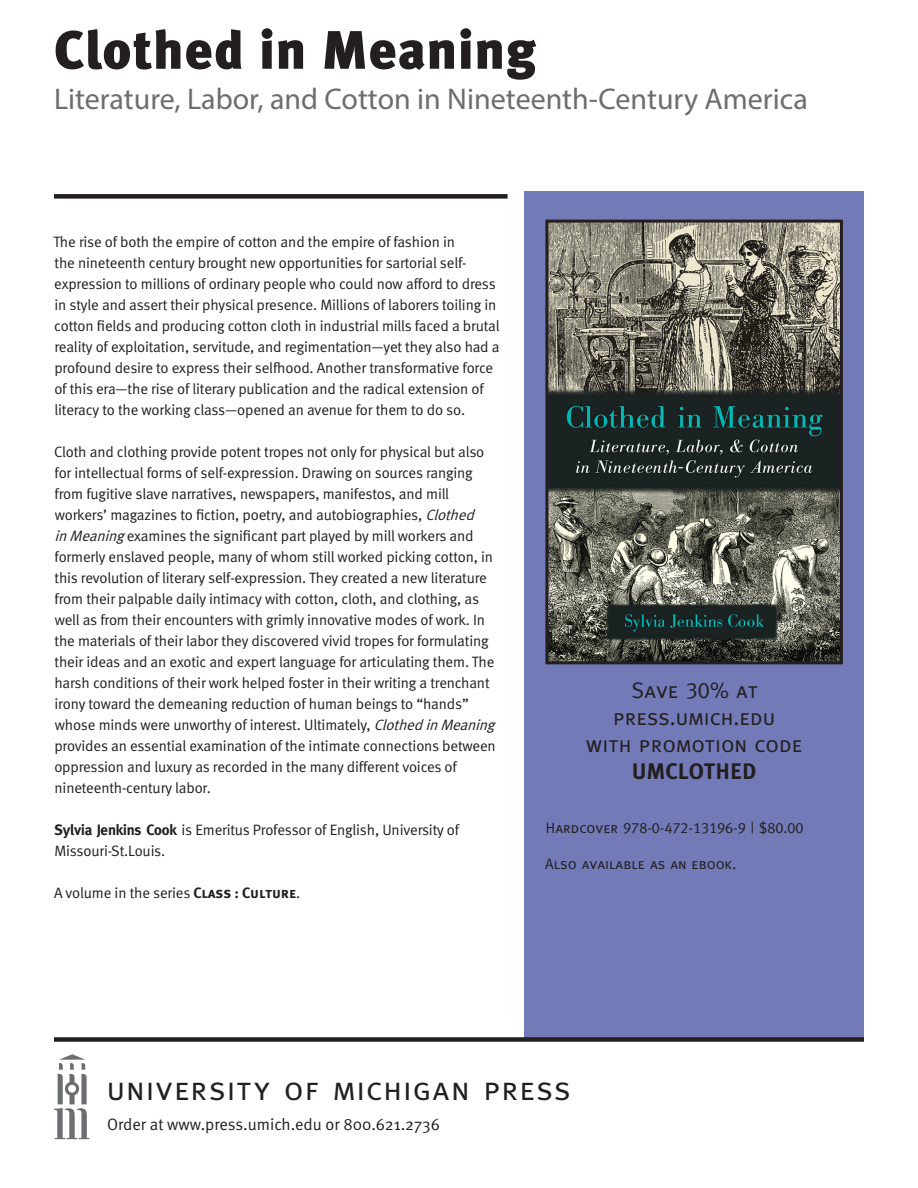
<style>
.page{position:relative;width:918px;height:1188px;background:#fff}
.page>*{position:absolute;margin:0;border:0;box-sizing:border-box;transform-origin:0 0}
.t1{font:900 54px "Meta";letter-spacing:.015em;color:#231f20}
.t2{font:33px "Meta Caps";letter-spacing:.035em;color:#231f20}
.t3{font:30px "Myriad Pro";color:#6c6d70}
.t4{font:22.5px/27px "Meta Caps";color:#231f20;text-align:center}
.t5{font:22.5px "Meta Bold Caps";color:#231f20}
.t6{font:16.5px "Meta Normal";color:#231f20}
.t7{font:15px/21px "Meta Normal";letter-spacing:-.01em;color:#231f20}
.t8{font:15px "Meta Caps";color:#231f20}
.s1{font-style:italic}
.s2{font-family:"Meta";font-weight:700}
.s3{font-family:"Meta Bold Caps"}
</style>
<div class="page">
<img style="left:54px;top:1054px;width:36px;height:86px">
<div style="left:524px;top:191px;width:340px;height:846px;background:#727ab8"></div>
<div style="left:54px;top:1037px;width:810px;height:5px;background:#231f20"></div>
<div style="left:54px;top:194px;width:454px;height:5px;background:#231f20"></div>
<img style="left:549px;top:224px;width:290px;height:436px">
<div style="left:545px;top:220px;width:298px;height:444px;border:3px solid #231f20"></div>
<p class="t1" style="left:54px;top:17px;width:483px">Clothed in Meaning</p>
<p class="t3" style="left:54px;top:81px;width:755px">Literature, Labor, and Cotton in Nineteenth-Century America</p>
<p class="t7" style="left:53px;top:231px;width:448px">The rise of both the empire of cotton and the empire of fashion in<br>the nineteenth century brought new opportunities for sartorial self&shy;expression to millions of ordinary people who could now afford to dress in style and assert their physical presence. Millions of laborers toiling in cotton fields and producing cotton cloth in industrial mills faced a brutal reality of exploitation, servitude, and regimentation—yet they also had a profound desire to express their selfhood. Another transformative force of this era—the rise of literary publication and the radical extension of literacy to the working class—opened an avenue for them to do so.</p>
<p class="t7" style="left:54px;top:441px;width:446px">Cloth and clothing provide potent tropes not only for physical but also for intellectual forms of self-expression. Drawing on sources ranging from fugitive slave narratives, newspapers, manifestos, and mill workers’ magazines to fiction, poetry, and autobiographies, <span class="s1">Clothed inMeaning</span>examines the significant part played by mill workers and formerly enslaved people, many of whom still worked picking cotton, in this revolution of literary self-expression. They created a new literature from their palpable daily intimacy with cotton, cloth, and clothing, as well as from their encounters with grimly innovative modes of work. In the materials of their labor they discovered vivid tropes for formulating their ideas and an exotic and expert language for articulating them. The harsh conditions of their work helped foster in their writing a trenchant irony toward the demeaning reduction of human beings to “hands” whose minds were unworthy of interest. Ultimately, <span class="s1">ClothedinMeaning </span>provides an essential examination of the intimate connections between oppression and luxury as recorded in the many different voices of nineteenth-century labor.</p>
<p class="t7" style="left:54px;top:819px;width:406px"><span class="s2">Sylvia Jenkins Cook</span> is Emeritus Professor of English, University of<br>Missouri-St.Louis.</p>
<p class="t7" style="left:54px;top:882px;width:248px">A volume in the series <span class="s3">Class : Culture</span>.</p>
<p class="t4" style="left:613px;top:677px;width:164px">Save 30% at press.umich.edu</p>
<p class="t4" style="left:586px;top:731px;width:218px">with promotion code</p>
<p class="t5" style="left:632px;top:759px;width:126px">UMCLOTHED</p>
<p class="t8" style="left:546px;top:820px;width:259px">Hardcover 978-0-472-13196-9 | $80.00</p>
<p class="t8" style="left:545px;top:856px;width:193px">Also available as an ebook.</p>
<p class="t2" style="left:107px;top:1069px;width:466px">university of michigan press</p>
<p class="t6" style="left:107px;top:1115px;width:334px">Order at www.press.umich.edu or 800.621.2736</p>
</div>
